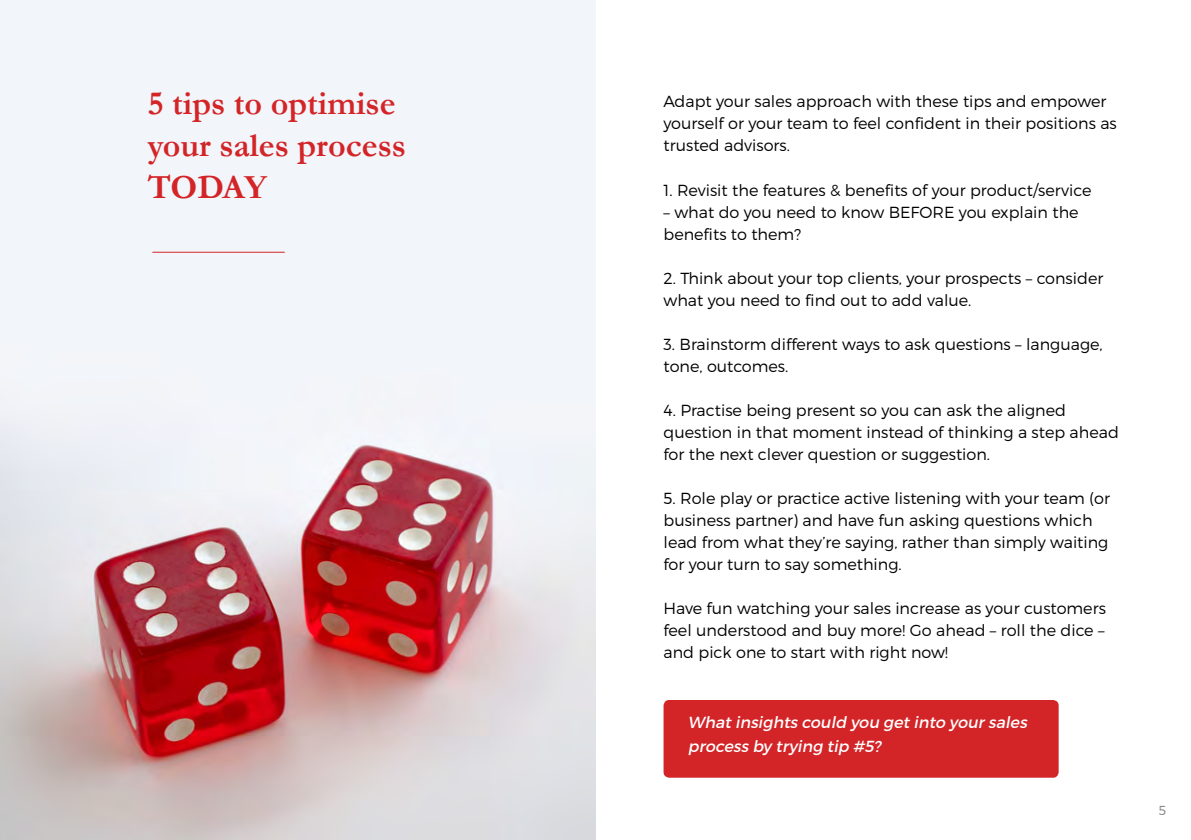
<style>
.page{position:relative;width:1191px;height:840px;background:#fff}
.page>*{position:absolute;margin:0;border:0;box-sizing:border-box;transform-origin:0 0}
.snack_heading{font:700 34px/42px "Garamond";color:#d32427}
.A6_body{font:300 16px/22px "Montserrat";color:#000}
.question{font:italic 16px/24px "Montserrat";color:#fff}
.t1{font:300 13px "Montserrat";color:#808285}
</style>
<div class="page">
<img style="left:0;top:0;width:595px;height:839px">
<hr style="left:152px;top:251px;width:133px;height:1px;background:#d32427">
<div style="left:663px;top:699px;width:395px;height:78px;background:#d32427;border-radius:6px"></div>
<p class="snack_heading" style="left:148px;top:82px;width:260px">5 tips to optimise your sales process<br>TODAY</p>
<p class="A6_body" style="left:663px;top:90px;width:455px">Adapt your sales approach with these tips and empower yourself or your team to feel confident in their positions as trusted advisors.</p>
<p class="A6_body" style="left:663px;top:178px;width:429px">1. Revisit the features &amp; benefits of your product/service</p>
<p class="A6_body" style="left:663px;top:200px;width:416px">– what do you need to know BEFORE you explain the benefits to them?</p>
<p class="A6_body" style="left:663px;top:266px;width:441px">2. Think about your top clients, your prospects – consider what you need to find out to add value.</p>
<p class="A6_body" style="left:663px;top:332px;width:441px">3. Brainstorm different ways to ask questions – language, tone, outcomes.</p>
<p class="A6_body" style="left:663px;top:398px;width:457px">4. Practise being present so you can ask the aligned question in that moment instead of thinking a step ahead for the next clever question or suggestion.</p>
<p class="A6_body" style="left:663px;top:486px;width:448px">5. Role play or practice active listening with your team (or business partner) and have fun asking questions which lead from what they’re saying, rather than simply waiting for your turn to say something.</p>
<p class="A6_body" style="left:663px;top:596px;width:444px;text-align:justify">Have fun watching your sales increase as your customers feel understood and buy more! Go ahead – roll the dice – and pick one to start with right now!</p>
<p class="question" style="left:688px;top:709px;width:344px">What insights could you get into yoursales process by trying tip #5?</p>
<p class="t1" style="left:1158px;top:802px;width:9px">5</p>
</div>
